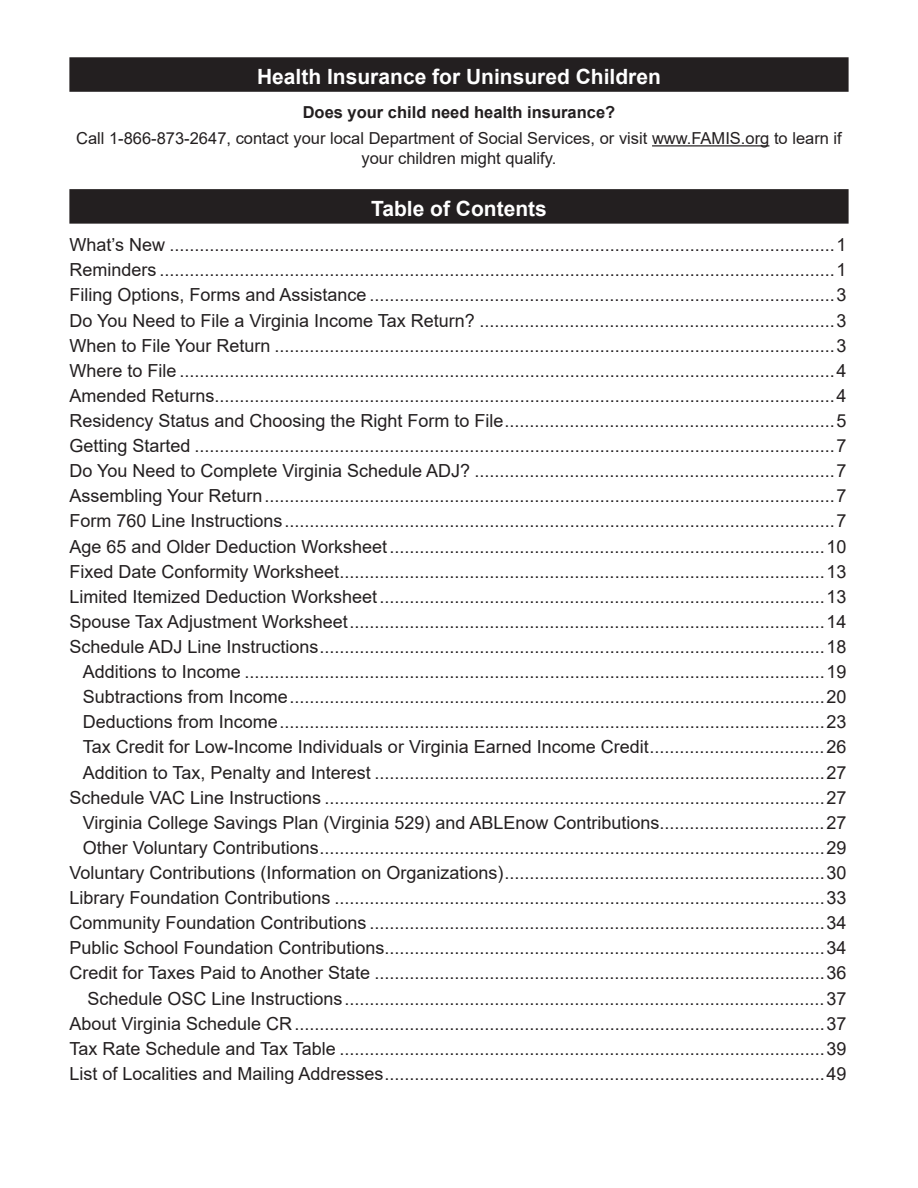
<style>
.page{position:relative;width:918px;height:1188px;background:#fff}
.page>*{position:absolute;margin:0;border:0;box-sizing:border-box;transform-origin:0 0}
.A14Rev{font:700 21px "Arial";color:#fff}
.TOC_heading{font:18px "Arial";color:#231f20}
.uline{font:16.5px/19.8px "Arial";color:#231f20;text-align:center}
.uline-2{font:700 16.5px "Arial";color:#231f20}
</style>
<div class="page">
<div style="left:69px;top:57px;width:780px;height:35px;background:#231f20"></div>
<hr style="left:652px;top:145px;width:117px;height:1px;background:#231f20">
<div style="left:69px;top:189px;width:780px;height:35px;background:#231f20"></div>
<p class="A14Rev" style="left:257px;top:62px;width:405px">Health Insurance for Uninsured Children</p>
<p class="uline-2" style="left:303px;top:100px;width:314px">Does your child need health insurance?</p>
<p class="uline" style="left:76px;top:128px;width:767px">Call 1-866-873-2647, contact your local Department of Social Services, or visit www.FAMIS.org to learn if your children might qualify.</p>
<p class="A14Rev" style="left:371px;top:194px;width:177px">Table of Contents</p>
<p class="TOC_heading" style="left:69px;top:233px;width:778px">What’s New .....................................................................................................................................1</p>
<p class="TOC_heading" style="left:69px;top:258px;width:778px">Reminders .......................................................................................................................................1</p>
<p class="TOC_heading" style="left:69px;top:283px;width:778px">Filing Options, Forms and Assistance .............................................................................................3</p>
<p class="TOC_heading" style="left:69px;top:308px;width:778px">Do You Need to File a Virginia Income Tax Return? .......................................................................3</p>
<p class="TOC_heading" style="left:69px;top:333px;width:778px">When to File Your Return ................................................................................................................3</p>
<p class="TOC_heading" style="left:69px;top:358px;width:778px">Where to File ...................................................................................................................................4</p>
<p class="TOC_heading" style="left:69px;top:383px;width:778px">Amended Returns............................................................................................................................4</p>
<p class="TOC_heading" style="left:69px;top:408px;width:778px">Residency Status and Choosing the Right Form to File..................................................................5</p>
<p class="TOC_heading" style="left:69px;top:433px;width:778px">Getting Started ................................................................................................................................7</p>
<p class="TOC_heading" style="left:69px;top:459px;width:778px">Do You Need to Complete Virginia Schedule ADJ? ........................................................................7</p>
<p class="TOC_heading" style="left:69px;top:484px;width:778px">Assembling Your Return..................................................................................................................7</p>
<p class="TOC_heading" style="left:69px;top:509px;width:778px">Form 760 Line Instructions..............................................................................................................7</p>
<p class="TOC_heading" style="left:69px;top:534px;width:778px">Age 65 and Older Deduction Worksheet.......................................................................................10</p>
<p class="TOC_heading" style="left:69px;top:559px;width:778px">Fixed Date Conformity Worksheet.................................................................................................13</p>
<p class="TOC_heading" style="left:69px;top:584px;width:778px">Limited Itemized Deduction Worksheet.........................................................................................13</p>
<p class="TOC_heading" style="left:69px;top:609px;width:778px">Spouse Tax Adjustment Worksheet...............................................................................................14</p>
<p class="TOC_heading" style="left:69px;top:634px;width:778px">Schedule ADJ Line Instructions.....................................................................................................18</p>
<p class="TOC_heading" style="left:83px;top:659px;width:765px">Additions to Income ....................................................................................................................19</p>
<p class="TOC_heading" style="left:83px;top:684px;width:765px">Subtractions from Income...........................................................................................................20</p>
<p class="TOC_heading" style="left:83px;top:710px;width:765px">Deductions from Income.............................................................................................................23</p>
<p class="TOC_heading" style="left:83px;top:735px;width:765px">Tax Credit for Low-Income Individuals or Virginia Earned Income Credit...................................26</p>
<p class="TOC_heading" style="left:83px;top:760px;width:765px">Addition to Tax, Penalty and Interest ..........................................................................................27</p>
<p class="TOC_heading" style="left:69px;top:785px;width:778px">Schedule VAC Line Instructions ....................................................................................................27</p>
<p class="TOC_heading" style="left:83px;top:810px;width:765px">Virginia College Savings Plan (Virginia 529) and ABLEnow Contributions.................................27</p>
<p class="TOC_heading" style="left:83px;top:835px;width:765px">Other Voluntary Contributions.....................................................................................................29</p>
<p class="TOC_heading" style="left:69px;top:860px;width:778px">Voluntary Contributions (Information on Organizations)................................................................30</p>
<p class="TOC_heading" style="left:69px;top:885px;width:778px">Library Foundation Contributions ..................................................................................................33</p>
<p class="TOC_heading" style="left:69px;top:910px;width:778px">Community Foundation Contributions ...........................................................................................34</p>
<p class="TOC_heading" style="left:69px;top:936px;width:778px">Public School Foundation Contributions........................................................................................34</p>
<p class="TOC_heading" style="left:69px;top:961px;width:778px">Credit for Taxes Paid to Another State ..........................................................................................36</p>
<p class="TOC_heading" style="left:87px;top:986px;width:760px">Schedule OSC Line Instructions................................................................................................37</p>
<p class="TOC_heading" style="left:69px;top:1011px;width:778px">About Virginia Schedule CR..........................................................................................................37</p>
<p class="TOC_heading" style="left:69px;top:1036px;width:778px">Tax Rate Schedule and Tax Table .................................................................................................39</p>
<p class="TOC_heading" style="left:69px;top:1061px;width:778px">List of Localities and Mailing Addresses........................................................................................49</p>
</div>
